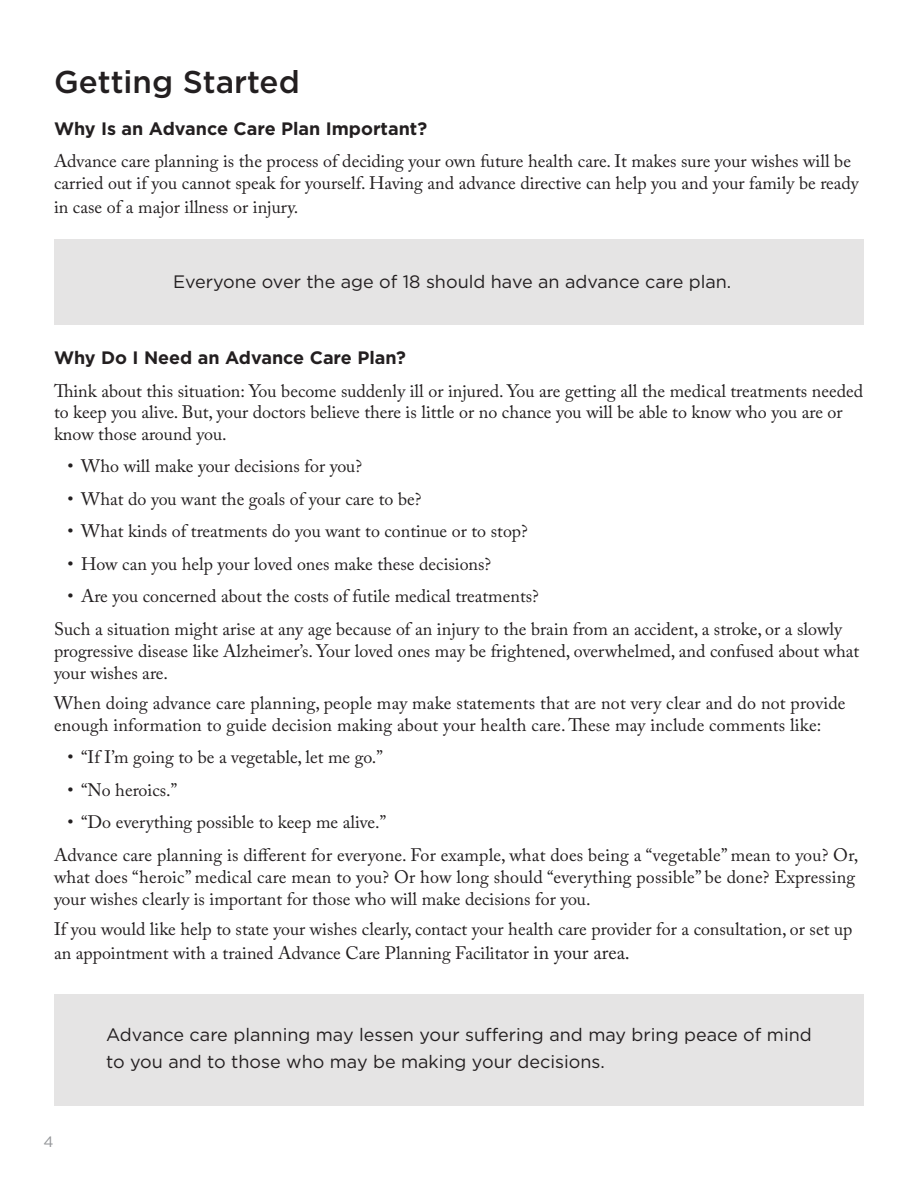
<style>
.page{position:relative;width:918px;height:1188px;background:#fff}
.page>*{position:absolute;margin:0;border:0;box-sizing:border-box;transform-origin:0 0}
.Header_1__Navy{font:500 31.5px "Gotham";color:#231f20}
.Body_Copy{font:18px/21.6px "Adobe Caslon Pro";color:#231f20}
.Gotham_Text{font:18px/27px "Gotham";color:#231f20}
.Header_2__Navy{font:700 18px "Gotham";color:#231f20}
.t1{font:15px "Gotham";color:#939598}
.s1{font-size:19.5px}
</style>
<div class="page">
<div style="left:55px;top:239px;width:809px;height:85px;background:#e5e4e4"></div>
<div style="left:54px;top:994px;width:810px;height:112px;background:#e5e4e4"></div>
<p class="Header_1__Navy" style="left:54px;top:61px;width:247px">Getting Started</p>
<p class="Header_2__Navy" style="left:54px;top:116px;width:375px">Why Is an Advance Care Plan Important?</p>
<p class="Body_Copy" style="left:54px;top:150px;width:806px">Advance care planning is the process of deciding your own future health care. It makes sure your wishes will be carried out if you cannot speak for yourself. Having and advance directive can help you and your family be ready</p>
<p class="Body_Copy" style="left:54px;top:196px;width:246px">in case of a major illness or injury.</p>
<p class="Gotham_Text" style="left:173px;top:268px;width:560px">Everyone over the age of 18 should have an advance care plan.</p>
<p class="Header_2__Navy" style="left:54px;top:346px;width:353px">Why Do I Need an Advance Care Plan?</p>
<p class="Body_Copy" style="left:54px;top:380px;width:811px">Think about this situation: You become suddenly ill or injured. You are getting all the medical treatments needed to keep you alive. But, your doctors believe there is little or no chance you will be able to know who you are or know those around you.</p>
<p class="Body_Copy" style="left:68px;top:455px;width:296px">• Who will make your decisions for you?</p>
<p class="Body_Copy" style="left:68px;top:488px;width:355px">• What do you want the goals of your care to be?</p>
<p class="Body_Copy" style="left:68px;top:520px;width:462px">• What kinds of treatments do you want to continue or to stop?</p>
<p class="Body_Copy" style="left:68px;top:553px;width:425px">• How can you help your loved ones make these decisions?</p>
<p class="Body_Copy" style="left:68px;top:585px;width:473px">• Are you concerned about the costs of futile medical treatments?</p>
<p class="Body_Copy" style="left:54px;top:618px;width:807px">Such a situation might arise at any age because of an injury to the brain from an accident, a stroke, or a slowly progressive disease like Alzheimer’s. Your loved ones may be frightened, overwhelmed, and confused about what your wishes are.</p>
<p class="Body_Copy" style="left:54px;top:692px;width:793px">When doing advance care planning, people may make statements that are not very clear and do not provide enough information to guide decision making about your health care. These may include comments like:</p>
<p class="Body_Copy" style="left:68px;top:746px;width:317px">• “If I’m going to be a vegetable, let me go.”</p>
<p class="Body_Copy" style="left:68px;top:779px;width:111px">• “No heroics.”</p>
<p class="Body_Copy" style="left:68px;top:811px;width:320px">• “Do everything possible to keep me alive.”</p>
<p class="Body_Copy" style="left:54px;top:844px;width:806px">Advance care planning is different for everyone. For example, what does being a “vegetable” mean to you? Or, what does “heroic” medical care mean to you? Or how long should “everything possible” be done? Expressing your wishes clearly is important for those who will make decisions for you.</p>
<p class="Body_Copy" style="left:54px;top:917px;width:800px;line-height:24px">If you would like help to state your wishes clearly, contact your health care provider for a consultation, or set up an appointment with a trained Advance Care Planning Facilitator <span class="s1">in your area.</span></p>
<p class="t1" style="left:44px;top:1133px;width:12px">4</p>
<p class="Gotham_Text" style="left:106px;top:1021px;width:707px">Advance care planning may lessen your suffering and may bring peace of mind to you and to those who may be making your decisions.</p>
</div>
